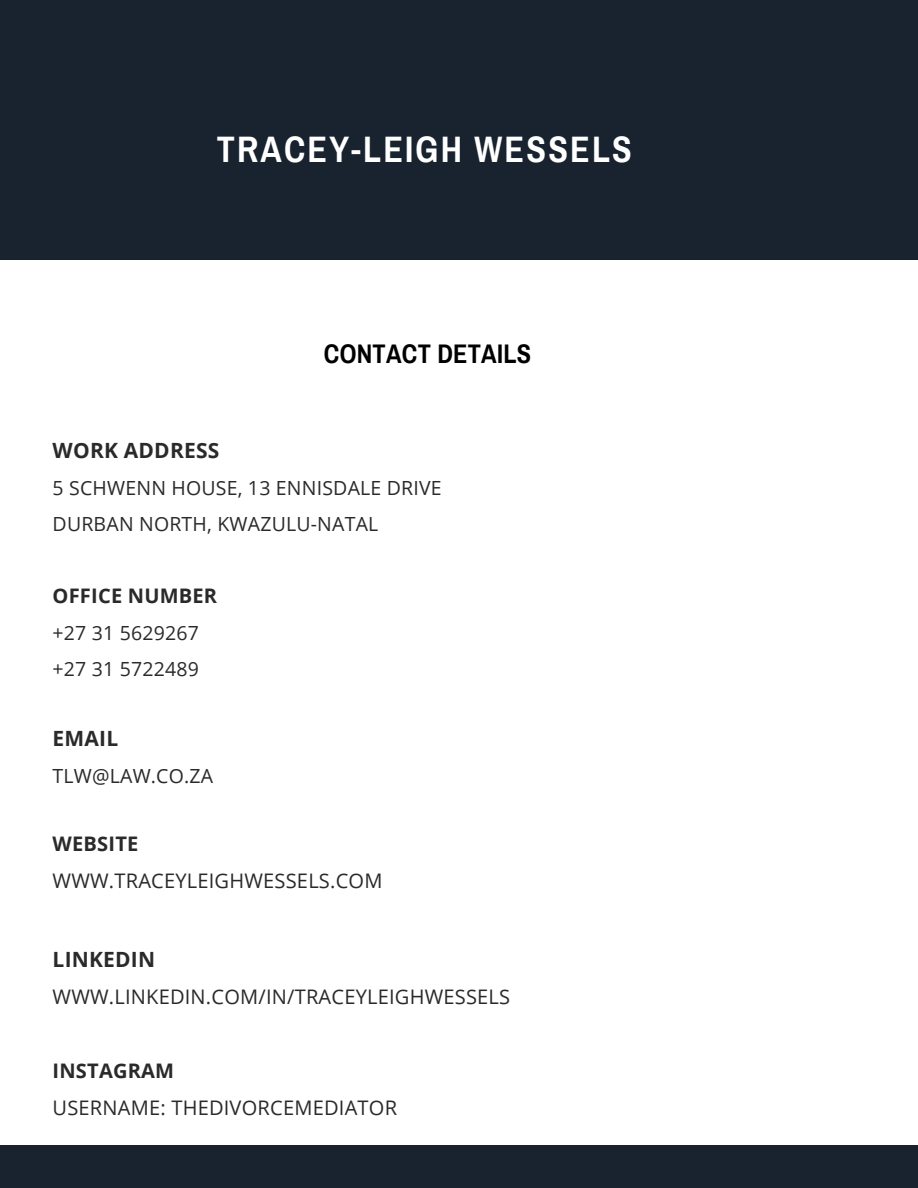
<style>
.page{position:relative;width:918px;height:1188px;background:#fff}
.page>*{position:absolute;margin:0;border:0;box-sizing:border-box;transform-origin:0 0}
.t1{font:700 36px "Archivo Narrow";letter-spacing:.06em;color:#fff}
.t2{font:700 26.25px "Archivo Narrow";letter-spacing:.01em;color:#000}
.t3{font:700 21px "Open Sans";letter-spacing:.01em;color:#2a2a2a}
.t4{font:20.1px "Open Sans";letter-spacing:.01em;color:#2a2a2a}
.t5{font:700 20.1px "Open Sans";letter-spacing:.01em;color:#2a2a2a}
.t6{font:19.5px "Open Sans";letter-spacing:.01em;color:#2a2a2a}
</style>
<div class="page">
<div style="left:0;top:0;width:918px;height:260px;background:#18232f"></div>
<div style="left:0;top:1146px;width:918px;height:42px;background:#18232f"></div>
<p class="t1" style="left:217px;top:131px;width:417px">TRACEY-LEIGH WESSELS</p>
<p class="t2" style="left:324px;top:340px;width:209px">CONTACT DETAILS</p>
<p class="t3" style="left:53px;top:436px;width:168px">WORK ADDRESS</p>
<p class="t6" style="left:53px;top:474px;width:391px">5 SCHWENN HOUSE, 13 ENNISDALE DRIVE</p>
<p class="t6" style="left:53px;top:510px;width:327px">DURBAN NORTH, KWAZULU-NATAL</p>
<p class="t5" style="left:53px;top:582px;width:166px">OFFICE NUMBER</p>
<p class="t6" style="left:53px;top:620px;width:148px">+27 31 5629267</p>
<p class="t6" style="left:53px;top:656px;width:148px">+27 31 5722489</p>
<p class="t3" style="left:53px;top:724px;width:67px">EMAIL</p>
<p class="t6" style="left:53px;top:762px;width:162px">TLW@LAW.CO.ZA</p>
<p class="t5" style="left:53px;top:829px;width:87px">WEBSITE</p>
<p class="t4" style="left:53px;top:866px;width:331px">WWW.TRACEYLEIGHWESSELS.COM</p>
<p class="t3" style="left:53px;top:944px;width:104px">LINKEDIN</p>
<p class="t4" style="left:53px;top:982px;width:459px">WWW.LINKEDIN.COM/IN/TRACEYLEIGHWESSELS</p>
<p class="t5" style="left:53px;top:1057px;width:123px">INSTAGRAM</p>
<p class="t4" style="left:53px;top:1094px;width:346px">USERNAME: THEDIVORCEMEDIATOR</p>
</div>
